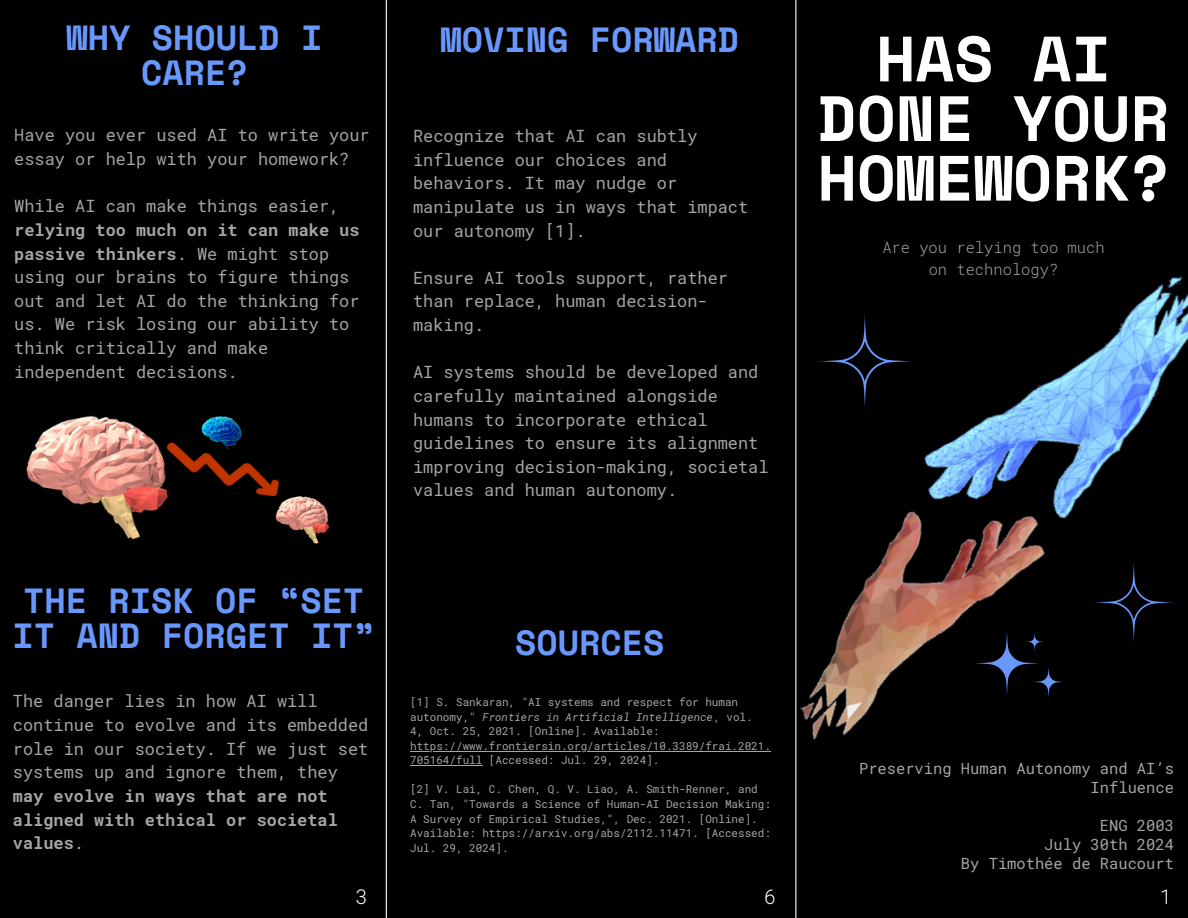
<style>
.page{position:relative;width:1188px;height:918px;background:#000}
.page>*{position:absolute;margin:0;border:0;box-sizing:border-box;transform-origin:0 0}
.t1{font:700 63.9px/59.7px "Space Mono";color:#fff;text-align:center}
.t2{font:700 34.8px/34.8px "Space Mono";color:#6998fd;text-align:center}
.t3{font:300 20.1px "Roboto Mono";color:#fff}
.t4{font:16.95px/23.7px "Roboto Mono";color:#a6a6a6}
.t5{font:15.45px/19.2px "Roboto Mono";color:#a6a6a6;text-align:right}
.t6{font:300 15.45px/21.3px "Roboto Mono";color:#a6a6a6;text-align:center}
.t7{font:10.95px/14.5px "Roboto Mono";color:#a6a6a6}
.s1{font-weight:700}
.s2{font-style:italic}
</style>
<div class="page">
<hr style="left:386px;top:0;width:1px;height:918px;background:#fff">
<img style="left:796px;top:256px;width:392px;height:503px">
<svg style="left:1089px;top:558px;width:90px;height:89px"></svg>
<svg style="left:970px;top:627px;width:97px;height:74px"></svg>
<svg style="left:813px;top:309px;width:104px;height:104px"></svg>
<hr style="left:795px;top:0;width:1px;height:918px;background:#fff">
<img style="left:275px;top:496px;width:54px;height:48px">
<img style="left:173px;top:442px;width:105px;height:53px">
<img style="left:195px;top:416px;width:52px;height:43px">
<img style="left:26px;top:415px;width:147px;height:125px">
<hr style="left:410px;top:751px;width:361px;height:1px;background:#a6a6a6">
<hr style="left:410px;top:765px;width:72px;height:1px;background:#a6a6a6">
<h1 class="t2" style="left:67px;top:20px;width:257px">WHY SHOULD I<br>CARE?</h1>
<h3 class="t4" style="left:14px;top:123px;width:357px">Have you ever used AI to write your essay or help with your homework?</h3>
<h3 class="t4" style="left:14px;top:194px;width:347px">While AI can make things easier, <span class="s1">relying too much on it can make us passive thinkers</span>. We might stop using our brains to figure things out and let AI do the thinking for us. We risk losing our ability to think critically and make independent decisions.</h3>
<h3 class="t2" style="left:13px;top:583px;width:364px">THE RISK OF “SET<br>IT AND FORGET IT”</h3>
<h3 class="t4" style="left:13px;top:689px;width:357px">The danger lies in how AI will continue to evolve and its embedded role in our society. If we just set systems up and ignore them, they <span class="s1">may evolve in ways that are not aligned with ethical or societal values</span>.</h3>
<p class="t2" style="left:441px;top:22px;width:300px">MOVING FORWARD</p>
<p class="t4" style="left:413px;top:124px;width:337px">Recognize that AI can subtly influence our choices and behaviors. It may nudge or manipulate us in ways that impact our autonomy [1].</p>
<p class="t4" style="left:413px;top:265px;width:316px">Ensure AI tools support, rather than replace, human decision&shy;making.</p>
<h2 class="t4" style="left:413px;top:360px;width:357px">AI systems should be developed and carefully maintained alongside humans to incorporate ethical guidelines to ensure its alignment improving decision-making, societal values and human autonomy.</h2>
<h3 class="t2" style="left:515px;top:624px;width:151px">SOURCES</h3>
<p class="t7" style="left:410px;top:694px;width:344px">[1] S. Sankaran, "AI systems and respect for human autonomy," <span class="s2">Frontiers in Artificial Intelligence</span>, vol.<br>4, Oct. 25, 2021. [Online]. Available:</p>
<p class="t7" style="left:410px;top:738px;width:362px">https://www.frontiersin.org/articles/10.3389/frai.2021.<br>705164/full [Accessed: Jul. 29, 2024].</p>
<p class="t7" style="left:410px;top:782px;width:362px">[2] V. Lai, C. Chen, Q. V. Liao, A. Smith-Renner, and C. Tan, "Towards a Science of Human-AI Decision Making:<br>A Survey of Empirical Studies,", Dec. 2021. [Online].<br>Available: https://arxiv.org/abs/2112.11471. [Accessed:<br>Jul. 29, 2024].</p>
<p class="t1" style="left:818px;top:27px;width:353px">HAS AI<br>DONE YOUR<br>HOMEWORK?</p>
<h2 class="t6" style="left:882px;top:237px;width:224px">Are you relying too much on technology?</h2>
<p class="t5" style="left:859px;top:758px;width:316px">Preserving Human Autonomy and AI’s<br>Influence</p>
<p class="t5" style="left:961px;top:815px;width:215px">ENG 2003<br>July 30th 2024<br>By Timothée de Raucourt</p>
<p class="t3" style="left:356px;top:883px;width:14px">3</p>
<h3 class="t3" style="left:764px;top:883px;width:14px">6</h3>
<h2 class="t3" style="left:1160px;top:883px;width:14px">1</h2>
</div>
